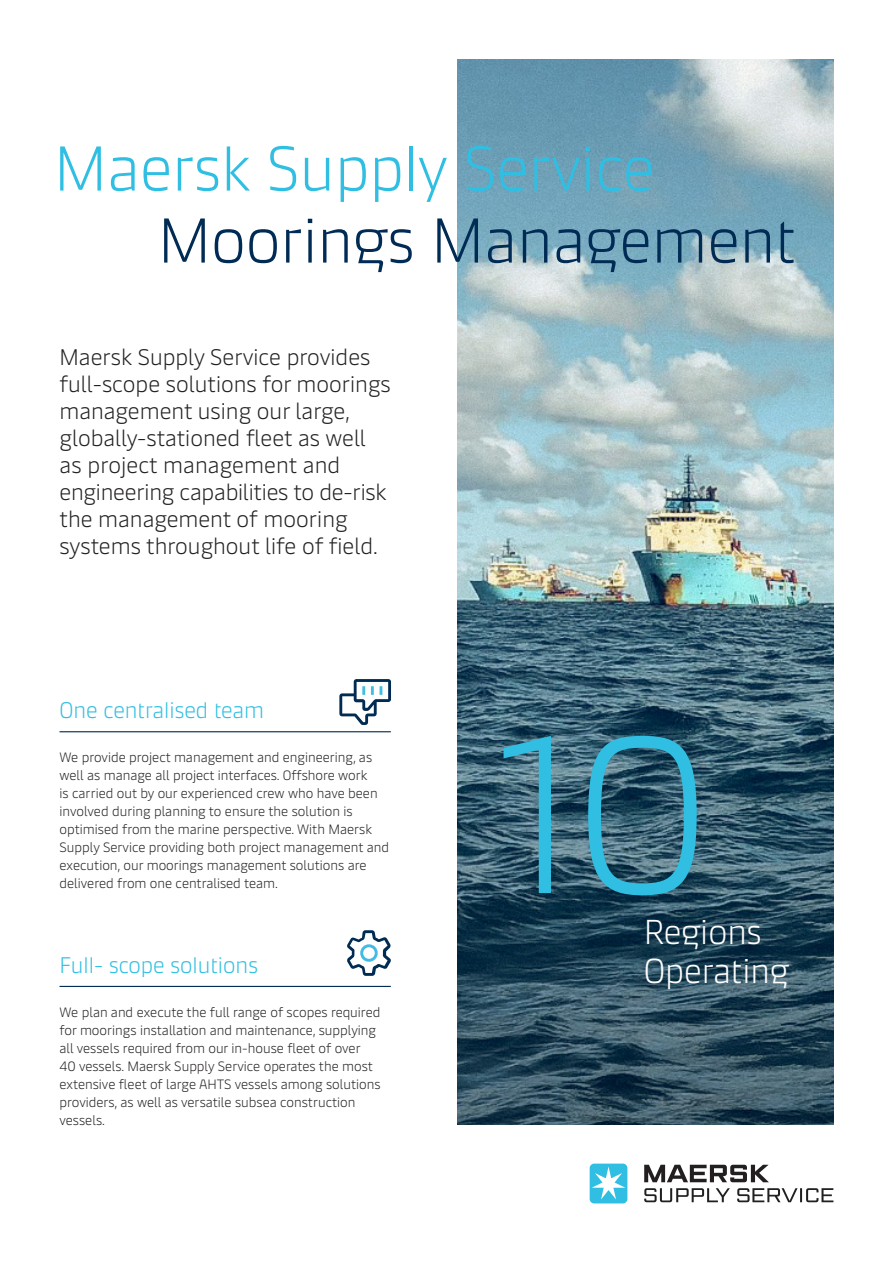
<style>
.page{position:relative;width:893px;height:1263px;background:#fff}
.page>*{position:absolute;margin:0;border:0;box-sizing:border-box;transform-origin:0 0}
.t1{font:300 221.4px "Maersk Headline";color:#30bfe2}
.Maersk_Headline_Medi{font:300 63px/72px "Maersk Headline";color:#30bfe2}
.t2{font:300 34.5px/39px "Maersk Headline";color:#fff}
.Maersk_Subheading{font:300 22.5px/27px "Maersk Text";color:#231f20}
.Maersk_Table_with_li{font:300 22.5px "Maersk Headline";color:#30bfe2}
.Maersk_Body_Copy{font:300 13.5px/18px "Maersk Text";color:#231f20}
.s1{color:#002b54}
</style>
<div class="page">
<img style="left:457px;top:60px;width:376px;height:592px">
<svg style="left:457px;top:652px;width:376px;height:473px;background:#345668"></svg>
<hr style="left:60px;top:731px;width:331px;height:1px;background:#002b54">
<svg style="left:339px;top:679px;width:52px;height:46px"></svg>
<svg style="left:347px;top:930px;width:44px;height:46px"></svg>
<hr style="left:60px;top:986px;width:331px;height:1px;background:#002b54">
<svg style="left:644px;top:1188px;width:86px;height:14px"></svg>
<svg style="left:737px;top:1188px;width:96px;height:14px"></svg>
<svg style="left:644px;top:1165px;width:125px;height:17px"></svg>
<div style="left:590px;top:1163px;width:37px;height:40px;background:#30bfe2;border-radius:5px"></div>
<svg style="left:592px;top:1167px;width:33px;height:32px"></svg>
<p class="Maersk_Headline_Medi" style="left:158px;top:125px;width:640px;text-indent:-104px">Maersk Supply Service<br><span class="s1">Moorings Management</span></p>
<p class="Maersk_Subheading" style="left:60px;top:341px;width:333px">Maersk Supply Service provides full-scope solutions for moorings management using our large, globally-stationed fleet as well as project management and engineering capabilities to de-risk the management of mooring systems throughout life of field.</p>
<p class="Maersk_Table_with_li" style="left:60px;top:693px;width:206px">One centralised team</p>
<p class="Maersk_Body_Copy" style="left:60px;top:747px;width:331px">We provide project management and engineering, as well as manage all project interfaces. Offshore work<br>is carried out by our experienced crew who have been involved during planning to ensure the solution is optimised from the marine perspective. With Maersk Supply Service providing both project management and execution, our moorings management solutions are delivered from one centralised team.</p>
<p class="Maersk_Table_with_li" style="left:60px;top:947px;width:200px">Full- scope solutions</p>
<p class="Maersk_Body_Copy" style="left:60px;top:1001px;width:323px">We plan and execute the full range of scopes required for moorings installation and maintenance, supplying all vessels required from our in-house fleet of over<br>40 vessels. Maersk Supply Service operates the most extensive fleet of large AHTS vessels among solutions providers, as well as versatile subsea construction vessels.</p>
<p class="t1" style="left:500px;top:642px;width:211px">10</p>
<p class="t2" style="left:644px;top:909px;width:147px">Regions<br>Operating</p>
</div>
